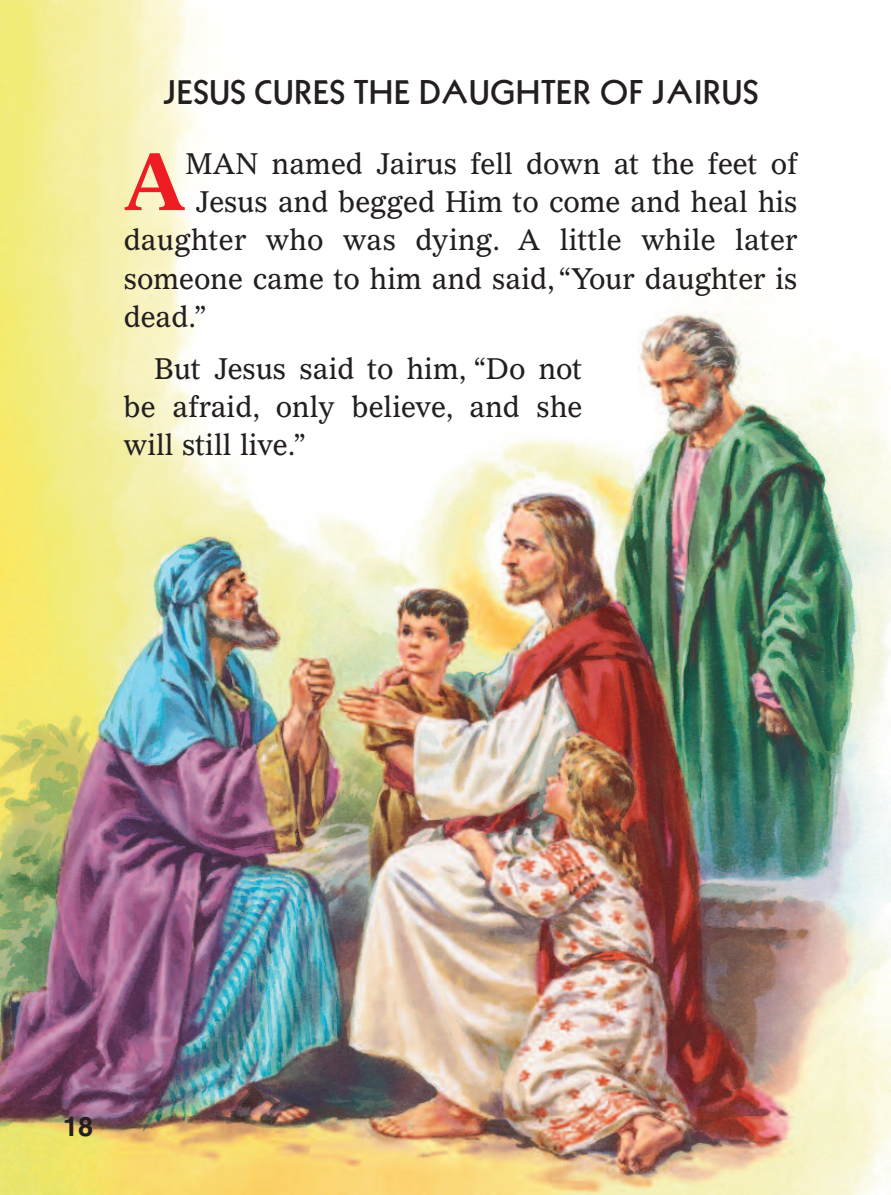
<style>
.page{position:relative;width:891px;height:1195px;background:#fff}
.page>*{position:absolute;margin:0;border:0;box-sizing:border-box;transform-origin:0 0}
.t1{font:700 80.1px "Gazette LH";color:#ee1d23;scale:.95 1}
.t2{font:36px "San Serif Bld";color:#231f20}
.t3{font:29.25px/38.2px "Gazette LH";color:#231f20;text-align:justify;scale:.95 1}
.t4{font:700 27px "Helvetica";color:#231f20}
</style>
<div class="page">
<img style="left:0;top:0;width:891px;height:1195px">
<p class="t2" style="left:163px;top:81px;width:597px">JESUS CURES THE DAUGHTER OF JAIRUS</p>
<h1 class="t1" style="left:124px;top:150px;width:67px">A</h1>
<p class="t3" style="left:186px;top:147px;width:646px">MAN named Jairus fell down at the feet of</p>
<p class="t3" style="left:196px;top:185px;width:635px">Jesus and begged Him to come and heal his</p>
<p class="t3" style="left:124px;top:223px;width:711px">daughter who was dying. A little while later</p>
<p class="t3" style="left:124px;top:262px;width:711px">someone came to him and said, “Your daughter is</p>
<p class="t3" style="left:124px;top:300px;width:89px">dead.”</p>
<p class="t3" style="left:124px;top:352px;width:484px;text-indent:30px">But Jesus said to him, “Do not be afraid, only believe, and she will still live.”</p>
<p class="t4" style="left:63px;top:1116px;width:32px">18</p>
</div>
